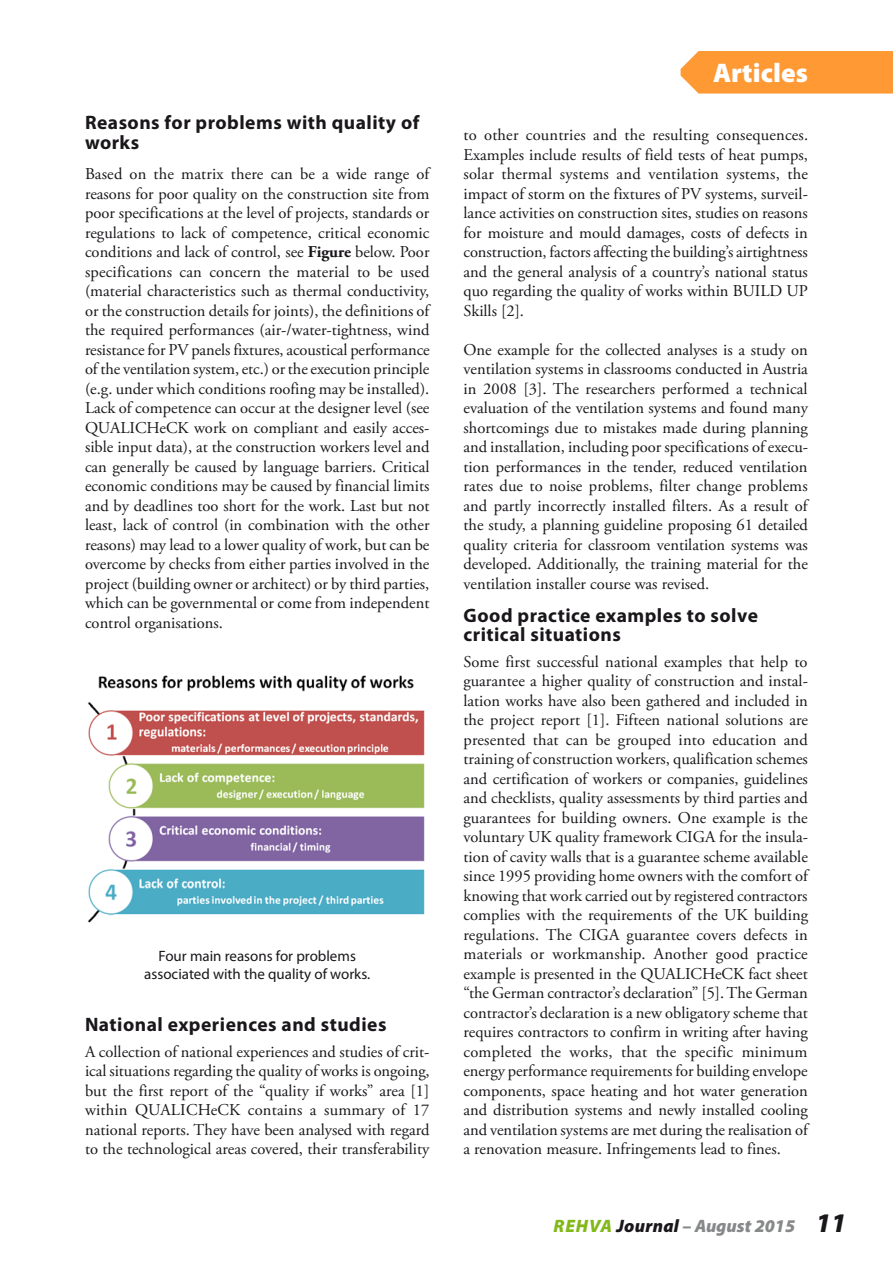
<style>
.page{position:relative;width:893px;height:1263px;background:#fff}
.page>*{position:absolute;margin:0;border:0;box-sizing:border-box;transform-origin:0 0}
.t1{font:900 27px "Myriad Pro";letter-spacing:.005em;color:#fff}
.t2{font:700 19.5px/19.5px "Myriad Pro";letter-spacing:.025em;color:#1a171b}
.t3{font:italic 900 18px "Myriad Pro";letter-spacing:.01em;color:#878889}
.t4{font:16.5px/19.5px "Adobe Garamond Pro";color:#1a171b;text-align:justify}
.t5{font:15px/18px "Myriad Pro";color:#1a171b;text-align:center}
.s1{font-weight:700}
.s2{color:#83b819}
.s3{color:#1a171b}
.s4{font-size:27px;color:#1a171b}
</style>
<div class="page">
<img style="left:88px;top:675px;width:337px;height:248px">
<div style="left:681px;top:51px;width:212px;height:43px;background:#f93"></div>
<p class="t2" style="left:85px;top:112px;width:336px">Reasons for problems with quality of works</p>
<p class="t4" style="left:85px;top:165px;width:346px">Based on the matrix there can be a wide range of reasons for poor quality on the construction site from poor specifications at the level of projects, standards or regulations to lack of competence, critical economic conditions and lack of control, see <span class="s1">Figure</span> below. Poor specifications can concern the material to be used (material characteristics such as thermal conductivity, or the construction details for joints), the definitions of the required performances (air-/water-tightness, wind resistance for PV panels fixtures, acoustical performance of the ventilation system, etc.) or the execution principle (e.g. under which conditions roofing may be installed).<br>Lack of competence can occur at the designer level (see QUALICHeCK work on compliant and easily acces&shy;sible input data), at the construction workers level and can generally be caused by language barriers. Critical economic conditions may be caused by financial limits and by deadlines too short for the work. Last but not least, lack of control (in combination with the other reasons) may lead to a lower quality of work, but can be overcome by checks from either parties involved in the project (building owner or architect) or by third parties, which can be governmental or come from independent control organisations.</p>
<p class="t5" style="left:144px;top:946px;width:227px">Four main reasons for problems associated with the quality of works.</p>
<p class="t2" style="left:85px;top:1014px;width:303px">National experiences and studies</p>
<p class="t4" style="left:85px;top:1042px;width:346px">A collection of national experiences and studies of crit&shy;ical situations regarding the quality of works is ongoing, but the first report of the “quality if works” area [1] within QUALICHeCK contains a summary of 17 national reports. They have been analysed with regard to the technological areas covered, their transferability</p>
<h1 class="t1" style="left:713px;top:54px;width:96px">Articles</h1>
<p class="t4" style="left:463px;top:126px;width:346px">to other countries and the resulting consequences.<br>Examples include results of field tests of heat pumps, solar thermal systems and ventilation systems, the impact of storm on the fixtures of PV systems, surveil&shy;lance activities on construction sites, studies on reasons for moisture and mould damages, costs of defects in construction, factors affecting the building’s airtightness and the general analysis of a country’s national status quo regarding the quality of works within BUILD UP Skills [2].</p>
<p class="t4" style="left:463px;top:340px;width:346px">One example for the collected analyses is a study on ventilation systems in classrooms conducted in Austria in 2008 [3]. The researchers performed a technical evaluation of the ventilation systems and found many shortcomings due to mistakes made during planning and installation, including poor specifications of execu&shy;tion performances in the tender, reduced ventilation rates due to noise problems, filter change problems and partly incorrectly installed filters. As a result of the study, a planning guideline proposing 61 detailed quality criteria for classroom ventilation systems was developed. Additionally, the training material for the ventilation installer course was revised.</p>
<p class="t2" style="left:463px;top:605px;width:296px">Good practice examples to solve critical situations</p>
<p class="t4" style="left:463px;top:652px;width:346px">Some first successful national examples that help to guarantee a higher quality of construction and instal&shy;lation works have also been gathered and included in the project report [1]. Fifteen national solutions are presented that can be grouped into education and training of construction workers, qualification schemes and certification of workers or companies, guidelines and checklists, quality assessments by third parties and guarantees for building owners. One example is the voluntary UK quality framework CIGA for the insula&shy;tion of cavity walls that is a guarantee scheme available since 1995 providing home owners with the comfort of knowing that work carried out by registered contractors complies with the requirements of the UK building regulations. The CIGA guarantee covers defects in materials or workmanship. Another good practice example is presented in the QUALICHeCK fact sheet “the German contractor’s declaration” [5]. The German contractor’s declaration is a new obligatory scheme that requires contractors to confirm in writing after having completed the works, that the specific minimum energy performance requirements for building envelope components, space heating and hot water generation and distribution systems and newly installed cooling and ventilation systems are met during the realisation of a renovation measure. Infringements lead to fines.</p>
<p class="t3" style="left:553px;top:1214px;width:294px"><span class="s2">REHVA</span> <span class="s3">Journal</span> – August 2015 <span class="s4">11</span></p>
</div>
